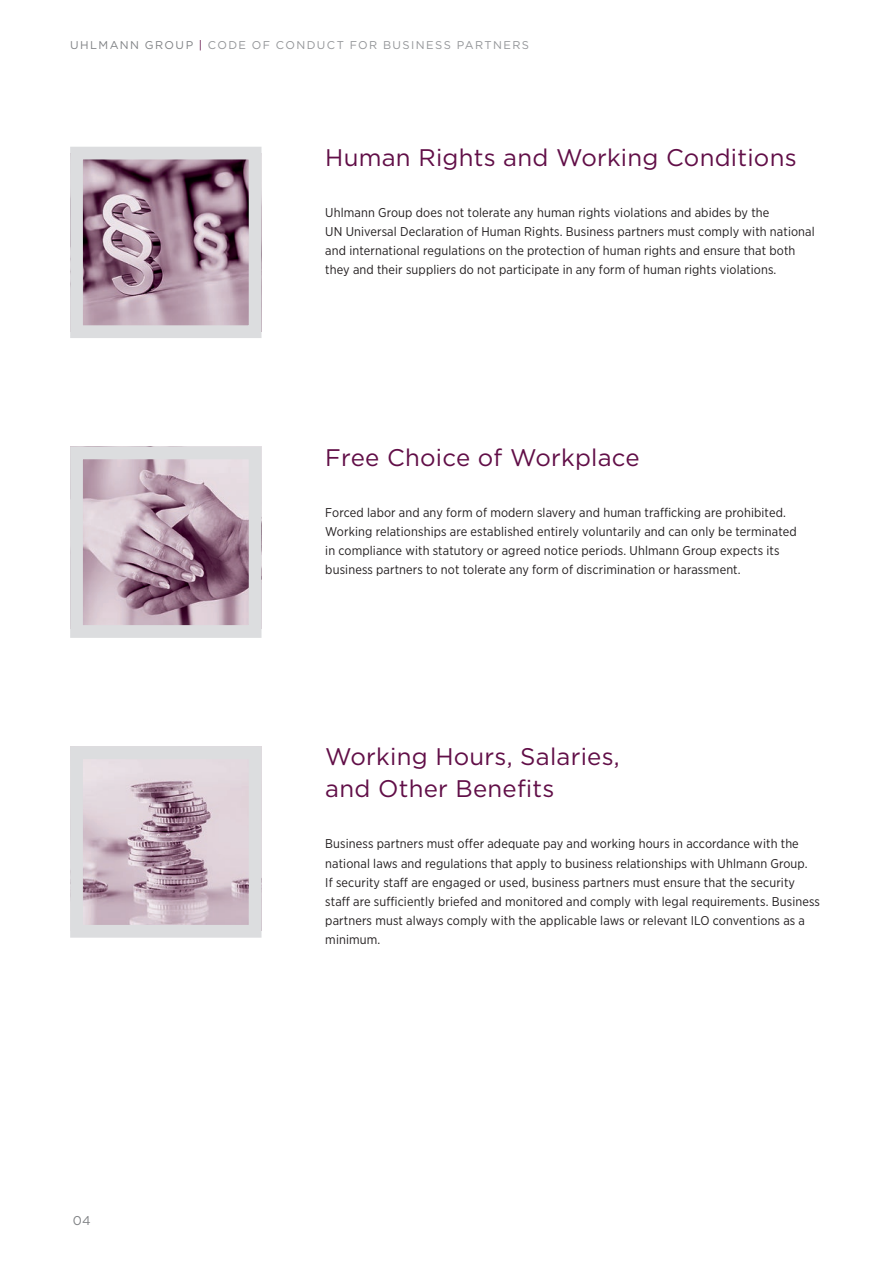
<style>
.page{position:relative;width:893px;height:1263px;background:#fff}
.page>*{position:absolute;margin:0;border:0;box-sizing:border-box;transform-origin:0 0}
.t1{font:24px/32px "Gotham";letter-spacing:.01em;color:#610e47}
.t2{font:12.75px/19.2px "Gotham Narrow";letter-spacing:.01em;color:#231f20}
.t3{font:12.75px "Gotham";color:#808285}
.t4{font:11.25px "Gotham";letter-spacing:.13em;color:#939598}
.s1{color:#808285}
.s2{color:#610e47}
</style>
<div class="page">
<img style="left:84px;top:161px;width:163px;height:163px">
<div style="left:70px;top:147px;width:191px;height:191px;border:13px solid #dcdddf"></div>
<img style="left:84px;top:760px;width:163px;height:164px">
<div style="left:70px;top:746px;width:191px;height:192px;border:13px solid #dcdddf"></div>
<img style="left:84px;top:460px;width:163px;height:164px">
<div style="left:70px;top:446px;width:191px;height:192px;border:13px solid #dcdddf"></div>
<p class="t4" style="left:70px;top:38px;width:460px"><span class="s1">UHLMANN GROUP</span> <span class="s2">|</span> CODE OF CONDUCT FOR BUSINESS PARTNERS</p>
<h1 class="t1" style="left:325px;top:141px;width:473px">Human Rights and Working Conditions</h1>
<p class="t2" style="left:325px;top:203px;width:491px">Uhlmann Group does not tolerate any human rights violations and abides by the<br>UN Universal Declaration of Human Rights. Business partners must comply with national and international regulations on the protection of human rights and ensure that both they and their suppliers do not participate in any form of human rights violations.</p>
<h1 class="t1" style="left:325px;top:441px;width:316px">Free Choice of Workplace</h1>
<p class="t2" style="left:325px;top:502px;width:473px">Forced labor and any form of modern slavery and human trafficking are prohibited.<br>Working relationships are established entirely voluntarily and can only be terminated in compliance with statutory or agreed notice periods. Uhlmann Group expects its business partners to not tolerate any form of discrimination or harassment.</p>
<h1 class="t1" style="left:325px;top:740px;width:296px">Working Hours, Salaries, and Other Benefits</h1>
<p class="t3" style="left:73px;top:1212px;width:20px">04</p>
<p class="t2" style="left:325px;top:834px;width:496px">Business partners must offer adequate pay and working hours in accordance with the national laws and regulations that apply to business relationships with Uhlmann Group.<br>If security staff are engaged or used, business partners must ensure that the security staff are sufficiently briefed and monitored and comply with legal requirements. Business partners must always comply with the applicable laws or relevant ILO conventions as a minimum.</p>
</div>
